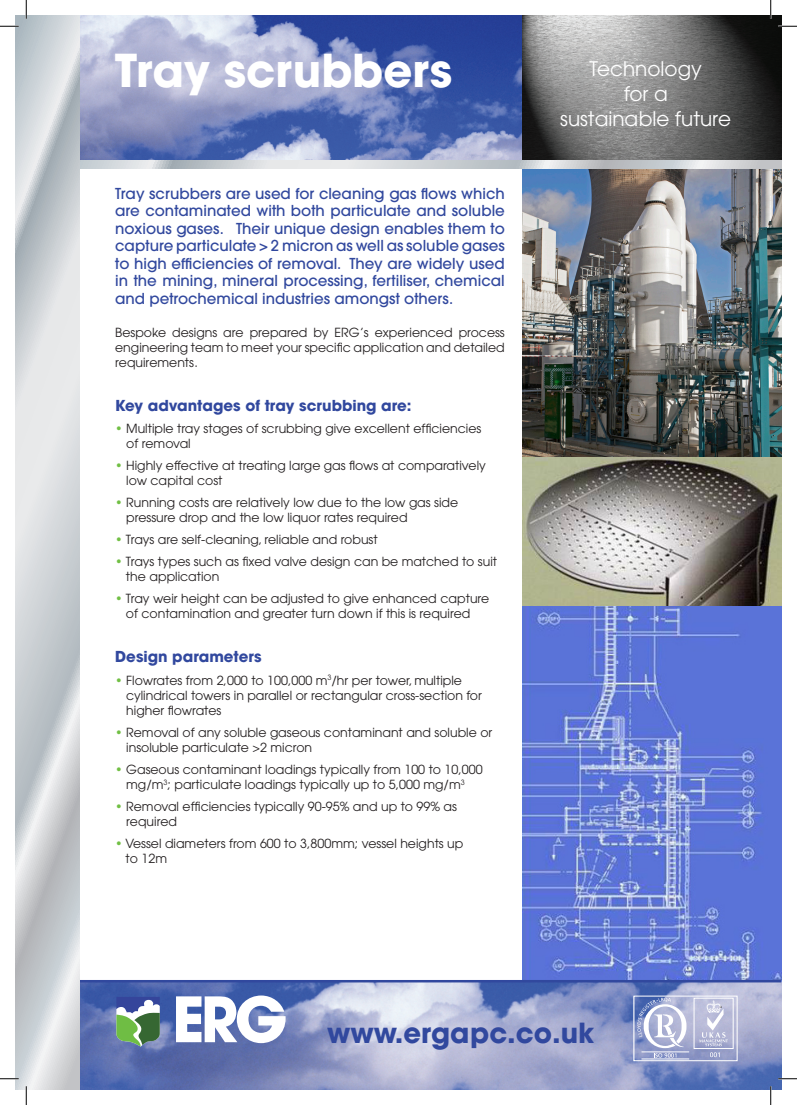
<style>
.page{position:relative;width:797px;height:1105px;background:#fff}
.page>*{position:absolute;margin:0;border:0;box-sizing:border-box;transform-origin:0 0}
.t1{font:700 45px "Avant Garde";color:#fff}
.t2{font:700 27.5px "Avant Garde";color:#31489e}
.t3{font:20px "Avant Garde";color:#fff}
.t4{font:500 15px/17.5px "Avant Garde";color:#31489e;text-align:justify}
.t5{font:700 15px "Avant Garde";color:#31489e}
.t6{font:12.5px/15px "Avant Garde";color:#231f20}
.s1{color:#71bf44}
</style>
<div class="page">
<img style="left:522px;top:605px;width:259px;height:375px">
<img style="left:522px;top:168px;width:259px;height:289px">
<img style="left:79px;top:16px;width:443px;height:145px">
<img style="left:79px;top:982px;width:702px;height:107px">
<img style="left:522px;top:16px;width:259px;height:145px">
<svg style="left:176px;top:995px;width:109px;height:48px"></svg>
<svg style="left:116px;top:997px;width:44px;height:50px"></svg>
<hr style="left:79px;top:980px;width:702px;height:2px;background:#31489e">
<svg style="left:635px;top:998px;width:100px;height:61px;background:#b3b9d8"></svg>
<div style="left:633px;top:996px;width:104px;height:65px;border:1px solid #fff"></div>
<svg style="left:79px;top:161px;width:702px;height:7px;background:#cfd3d6"></svg>
<svg style="left:16px;top:16px;width:63px;height:1073px;background:#cfd3d6"></svg>
<img style="left:522px;top:457px;width:259px;height:148px">
<svg style="left:0;top:25px;width:19px;height:2px"></svg>
<svg style="left:778px;top:25px;width:19px;height:2px"></svg>
<svg style="left:0;top:1078px;width:19px;height:1px"></svg>
<svg style="left:778px;top:1078px;width:19px;height:1px"></svg>
<svg style="left:25px;top:0;width:2px;height:19px"></svg>
<svg style="left:25px;top:1086px;width:2px;height:19px"></svg>
<svg style="left:770px;top:0;width:1px;height:19px"></svg>
<svg style="left:770px;top:1086px;width:1px;height:19px"></svg>
<p class="t1" style="left:115px;top:41px;width:339px">Tray scrubbers</p>
<p class="t4" style="left:115px;top:185px;width:391px">Tray scrubbers are used for cleaning gas flows which are contaminated with both particulate and soluble noxious gases. Their unique design enables them to capture particulate &gt; 2 micron as well as soluble gases to high efficiencies of removal. They are widely used in the mining, mineral processing, fertiliser, chemical and petrochemical industries amongst others.</p>
<p class="t6" style="left:115px;top:324px;width:391px;text-align:justify">Bespoke designs are prepared by ERG’s experienced process engineering team to meet your specific application and detailed requirements.</p>
<p class="t5" style="left:115px;top:395px;width:298px">Key advantages of tray scrubbing are:</p>
<p class="t6" style="left:126px;top:421px;width:357px;text-indent:-11px"><span class="s1">•</span> Multiple tray stages of scrubbing give excellent efficiencies of removal</p>
<p class="t6" style="left:126px;top:458px;width:361px;text-indent:-11px"><span class="s1">•</span> Highly effective at treating large gas flows at comparatively low capital cost</p>
<p class="t6" style="left:126px;top:495px;width:333px;text-indent:-11px"><span class="s1">•</span> Running costs are relatively low due to the low gas side pressure drop and the low liquor rates required</p>
<p class="t6" style="left:115px;top:532px;width:264px"><span class="s1">•</span> Trays are self-cleaning, reliable and robust</p>
<p class="t6" style="left:126px;top:554px;width:373px;text-indent:-11px"><span class="s1">•</span> Trays types such as fixed valve design can be matched to suit the application</p>
<p class="t6" style="left:126px;top:591px;width:365px;text-indent:-11px"><span class="s1">•</span> Tray weir height can be adjusted to give enhanced capture of contamination and greater turn down if this is required</p>
<p class="t5" style="left:115px;top:647px;width:148px">Design parameters</p>
<p class="t6" style="left:126px;top:672px;width:357px;text-indent:-11px"><span class="s1">•</span> Flowrates from 2,000 to 100,000 m<sup>3</sup>/hr per tower, multiple cylindrical towers in parallel or rectangular cross-section for higher flowrates</p>
<p class="t6" style="left:126px;top:724px;width:367px;text-indent:-11px"><span class="s1">•</span> Removal of any soluble gaseous contaminant and soluble or insoluble particulate &gt;2 micron</p>
<p class="t6" style="left:115px;top:762px;width:369px;text-align:center"><span class="s1">•</span> Gaseous contaminant loadings typically from 100 to 10,000 mg/m<sup>3</sup>; particulate loadings typically up to 5,000 mg/m<sup>3</sup></p>
<p class="t6" style="left:126px;top:799px;width:332px;text-indent:-11px"><span class="s1">•</span> Removal efficiencies typically 90-95% and up to 99% as required</p>
<p class="t6" style="left:126px;top:836px;width:339px;text-indent:-10px"><span class="s1">•</span> Vessel diameters from 600 to 3,800mm; vessel heights up to 12m</p>
<p class="t3" style="left:589px;top:57px;width:114px">Technology</p>
<p class="t3" style="left:624px;top:82px;width:45px">for a</p>
<p class="t3" style="left:560px;top:107px;width:172px">sustainable future</p>
<p class="t2" style="left:327px;top:1015px;width:269px">www.ergapc.co.uk</p>
</div>
